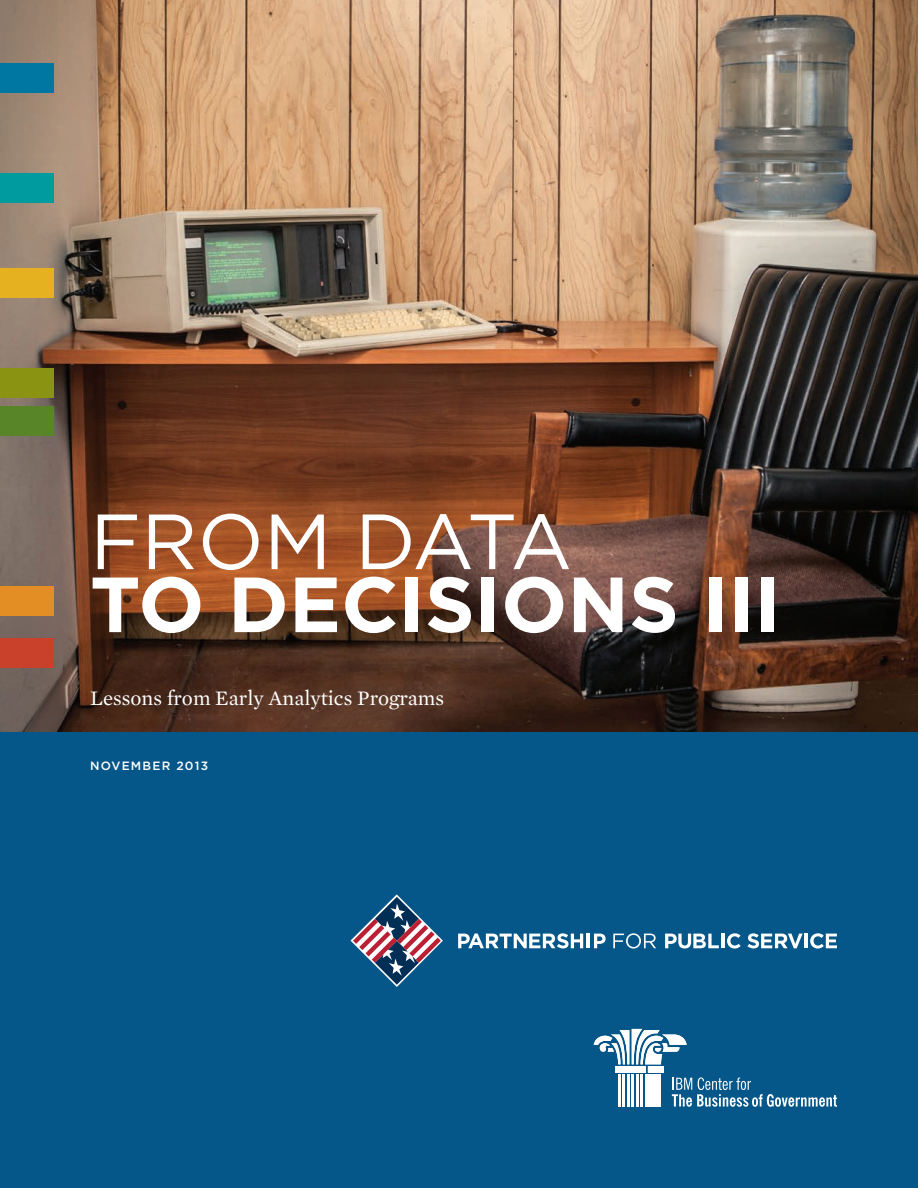
<style>
.page{position:relative;width:918px;height:1188px;background:#fff}
.page>*{position:absolute;margin:0;border:0;box-sizing:border-box;transform-origin:0 0}
.t1{font:700 78px "Gotham";color:#fff}
.t2{font:78px "Gotham";letter-spacing:-.025em;color:#fff}
.t3{font:21px "Mercury Text G1";color:#fff}
.t4{font:500 12px "Gotham";letter-spacing:.1em;color:#fff}
</style>
<div class="page">
<img style="left:0;top:0;width:918px;height:733px">
<div style="left:0;top:268px;width:54px;height:30px;background:#e6b120"></div>
<div style="left:0;top:63px;width:54px;height:30px;background:#0076a3"></div>
<div style="left:0;top:173px;width:54px;height:30px;background:#009b9e"></div>
<div style="left:0;top:368px;width:54px;height:30px;background:#8b9412"></div>
<div style="left:0;top:406px;width:54px;height:30px;background:#588527"></div>
<div style="left:0;top:733px;width:918px;height:455px;background:#055689"></div>
<div style="left:0;top:586px;width:54px;height:30px;background:#e28e25"></div>
<div style="left:0;top:638px;width:54px;height:30px;background:#c9402b"></div>
<svg style="left:458px;top:933px;width:125px;height:15px"></svg>
<hr style="left:587px;top:934px;width:3px;height:14px;background:#fff">
<svg style="left:594px;top:934px;width:12px;height:14px"></svg>
<svg style="left:613px;top:933px;width:43px;height:16px"></svg>
<svg style="left:665px;top:934px;width:54px;height:15px"></svg>
<hr style="left:721px;top:934px;width:4px;height:14px;background:#fff">
<svg style="left:727px;top:933px;width:14px;height:16px"></svg>
<svg style="left:747px;top:933px;width:56px;height:15px"></svg>
<hr style="left:804px;top:934px;width:4px;height:14px;background:#fff">
<svg style="left:810px;top:933px;width:27px;height:16px"></svg>
<svg style="left:351px;top:894px;width:92px;height:93px"></svg>
<svg style="left:594px;top:1029px;width:243px;height:78px"></svg>
<h1 class="t2" style="left:90px;top:492px;width:484px">FROM DATA</h1>
<h1 class="t1" style="left:90px;top:553px;width:692px">TO DECISIONS III</h1>
<p class="t3" style="left:90px;top:683px;width:356px">Lessons from Early Analytics Programs</p>
<p class="t4" style="left:90px;top:758px;width:120px">NOVEMBER 2013</p>
</div>
